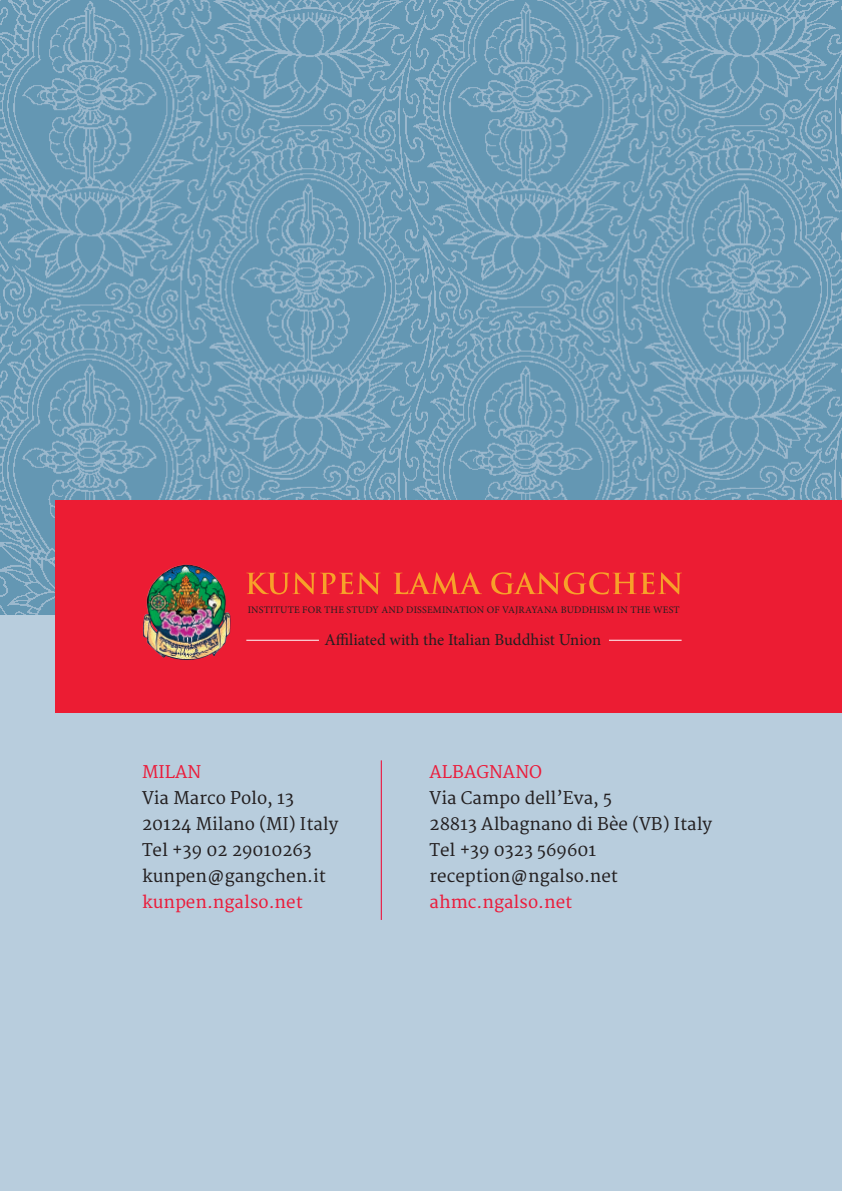
<style>
.page{position:relative;width:842px;height:1191px;background:#fff}
.page>*{position:absolute;margin:0;border:0;box-sizing:border-box;transform-origin:0 0}
.t1{font:17px/26px "Merriweather";color:#231f20}
.t2{font:17px "Merriweather";color:#eb1b3a}
.t3{font:16.6px "Minion Pro";color:#231f20}
.t4{font:10px "Minion Pro";letter-spacing:.02em;color:#231f20}
</style>
<div class="page">
<div style="left:0;top:7px;width:842px;height:1184px;background:#b8cddd"></div>
<img style="left:0;top:0;width:842px;height:614px">
<div style="left:55px;top:500px;width:787px;height:212px;background:#ec1c33"></div>
<hr style="left:381px;top:760px;width:1px;height:160px;background:#eb1a42">
<img style="left:143px;top:564px;width:88px;height:96px">
<svg style="left:246px;top:572px;width:436px;height:22px"></svg>
<hr style="left:246px;top:640px;width:73px;height:1px;background:#fff">
<hr style="left:609px;top:640px;width:73px;height:1px;background:#fff">
<p class="t4" style="left:248px;top:603px;width:434px">INSTITUTE FOR THE STUDY AND DISSEMINATION OF VAJRAYANA BUDDHISM IN THE WEST</p>
<p class="t3" style="left:324px;top:628px;width:278px">Affiliated with the Italian Buddhist Union</p>
<p class="t2" style="left:142px;top:762px;width:61px">MILAN</p>
<p class="t1" style="left:142px;top:786px;width:198px">Via Marco Polo, 13<br>20124 Milano (MI) Italy<br>Tel +39 02 29010263 kunpen@gangchen.it</p>
<p class="t2" style="left:142px;top:892px;width:162px">kunpen.ngalso.net</p>
<p class="t2" style="left:429px;top:762px;width:114px">ALBAGNANO</p>
<p class="t1" style="left:429px;top:786px;width:284px">Via Campo dell’Eva, 5<br>28813 Albagnano di Bèe (VB) Italy<br>Tel +39 0323 569601 reception@ngalso.net</p>
<p class="t2" style="left:429px;top:892px;width:144px">ahmc.ngalso.net</p>
</div>
